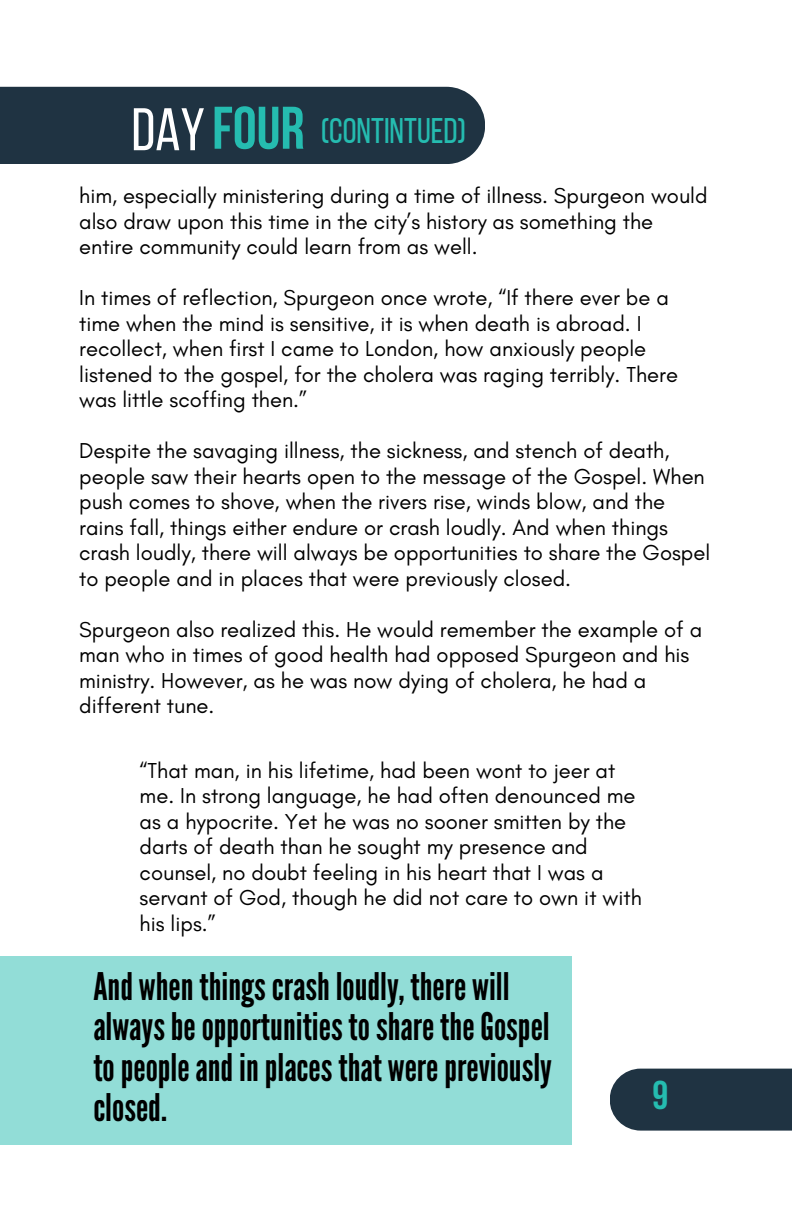
<style>
.page{position:relative;width:792px;height:1224px;background:#fff}
.page>*{position:absolute;margin:0;border:0;box-sizing:border-box;transform-origin:0 0}
.t1{font:700 60px "Bebas Neue";color:#25bcb0}
.t2{font:700 40px "Bebas Neue";color:#25bcb0}
.t3{font:38px/40.4px "League Gothic";color:#000}
.t4{font:35.6px "Bebas Neue";color:#25bcb0}
.t5{font:22px/25.6px "Glacial Indifference";color:#000}
.s1{font-weight:400;color:#fff}
</style>
<div class="page">
<div style="left:0;top:87px;width:485px;height:77px;background:#1f3342"></div>
<div style="left:0;top:956px;width:571px;height:189px;background:#92ddd7"></div>
<div style="left:610px;top:1069px;width:182px;height:62px;background:#1f3342"></div>
<p class="t1" style="left:131px;top:104px;width:175px"><span class="s1">DAY</span> FOUR</p>
<p class="t4" style="left:321px;top:116px;width:147px">(CONTINTUED)</p>
<h3 class="t5" style="left:79px;top:183px;width:630px">him, especially ministering during a time of illness. Spurgeon would also draw upon this time in the city’s history as something the entire community could learn from as well.</h3>
<h1 class="t5" style="left:79px;top:285px;width:600px">In times of reflection, Spurgeon once wrote, “If there ever be a time when the mind is sensitive, it is when death is abroad. I recollect, when first I came to London, how anxiously people listened to the gospel, for the cholera was raging terribly. There was little scoffing then.”</h1>
<h2 class="t5" style="left:79px;top:438px;width:633px">Despite the savaging illness, the sickness, and stench of death, people saw their hearts open to the message of the Gospel. When push comes to shove, when the rivers rise, winds blow, and the rains fall, things either endure or crash loudly. And when things crash loudly, there will always be opportunities to share the Gospel to people and in places that were previously closed.</h2>
<p class="t5" style="left:79px;top:616px;width:625px">Spurgeon also realized this. He would remember the example of a man who in times of good health had opposed Spurgeon and his ministry. However, as he was now dying of cholera, he had a different tune.</p>
<h4 class="t5" style="left:140px;top:757px;width:504px">“That man, in his lifetime, had been wont to jeer at me. In strong language, he had often denounced me as a hypocrite. Yet he was no sooner smitten by the darts of death than he sought my presence and counsel, no doubt feeling in his heart that I was a servant of God, though he did not care to own it with his lips.”</h4>
<p class="t3" style="left:93px;top:967px;width:460px">And whenthingscrashloudly, there will alwaysbeopportunitiestosharetheGospel topeopleandinplacesthat werepreviously closed.</p>
<p class="t2" style="left:652px;top:1079px;width:17px">9</p>
</div>
